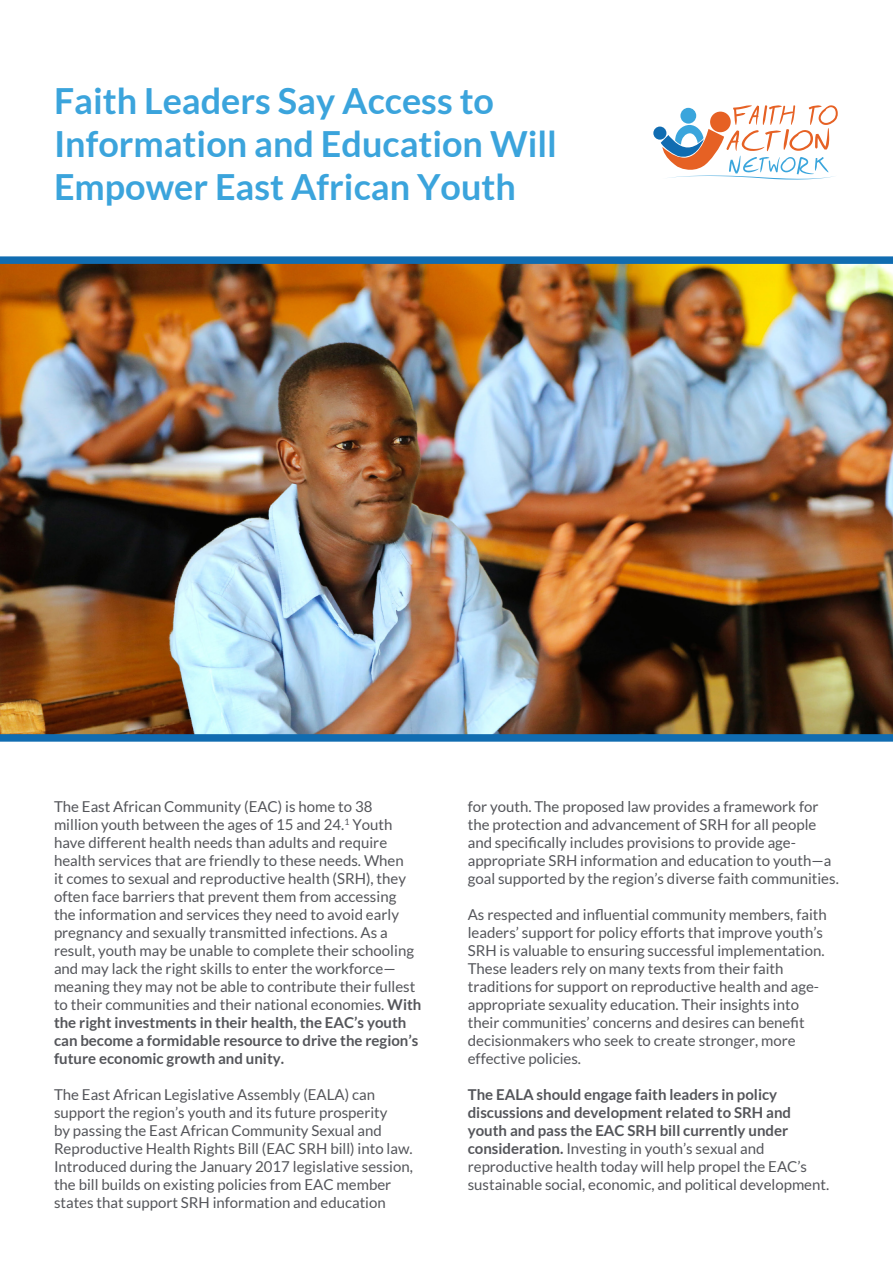
<style>
.page{position:relative;width:893px;height:1263px;background:#fff}
.page>*{position:absolute;margin:0;border:0;box-sizing:border-box;transform-origin:0 0}
.t1{font:700 36px/43.2px "Lato";color:#3ba4dc}
.t2{font:15px/18px "Lato";color:#54555a}
.t3{font:700 15px/18px "Lato";color:#54555a}
.s1{font-weight:700}
.s2{font-weight:400}
</style>
<div class="page">
<img style="left:0;top:264px;width:893px;height:470px">
<div style="left:0;top:256px;width:893px;height:8px;background:#106cb1"></div>
<div style="left:0;top:734px;width:893px;height:8px;background:#106cb1"></div>
<div style="left:653px;top:127px;width:13px;height:13px;background:#106cb1;border-radius:50%"></div>
<svg style="left:661px;top:105px;width:177px;height:75px"></svg>
<p class="t1" style="left:54px;top:79px;width:504px">Faith Leaders Say Access to<br>Information and Education Will<br>Empower East African Youth</p>
<p class="t2" style="left:54px;top:797px;width:369px">The East African Community (EAC) is home to 38<br>million youth between the ages of 15 and 24.<sup>1</sup> Youth have different health needs than adults and require health services that are friendly to these needs. When<br>it comes to sexual and reproductive health (SRH), they often face barriers that prevent them from accessing the information and services they need to avoid early pregnancy and sexually transmitted infections. As a result, youth may be unable to complete their schooling and may lack the right skills to enter the workforce— meaning they may not be able to contribute their fullest to their communities and their national economies. <span class="s1">With the right investments in their health, the EAC’s youth can become a formidable resource to drive the region’s future economic growth and unity.</span></p>
<p class="t2" style="left:54px;top:1085px;width:360px">The East African Legislative Assembly (EALA) can support the region’s youth and its future prosperity<br>by passing the East African Community Sexual and Reproductive Health Rights Bill (EAC SRH bill) into law.<br>Introduced during the January 2017 legislative session, the bill builds on existing policies from EAC member states that support SRH information and education</p>
<p class="t2" style="left:468px;top:797px;width:373px">for youth. The proposed law provides a framework for the protection and advancement of SRH for all people and specifically includes provisions to provide age&shy;appropriate SRH information and education to youth—a goal supported by the region’s diverse faith communities.</p>
<p class="t2" style="left:468px;top:905px;width:360px">As respected and influential community members, faith leaders’ support for policy efforts that improve youth’s SRH is valuable to ensuring successful implementation.<br>These leaders rely on many texts from their faith traditions for support on reproductive health and age&shy;appropriate sexuality education. Their insights into their communities’ concerns and desires can benefit decisionmakers who seek to create stronger, more effective policies.</p>
<p class="t3" style="left:468px;top:1085px;width:363px">The EALA should engage faith leaders in policy discussions and development related to SRH and youth and pass the EAC SRH bill currently under consideration. <span class="s2">Investing in youth’s sexual and reproductive health today will help propel the EAC’s sustainable social, economic, and political development.</span></p>
</div>
